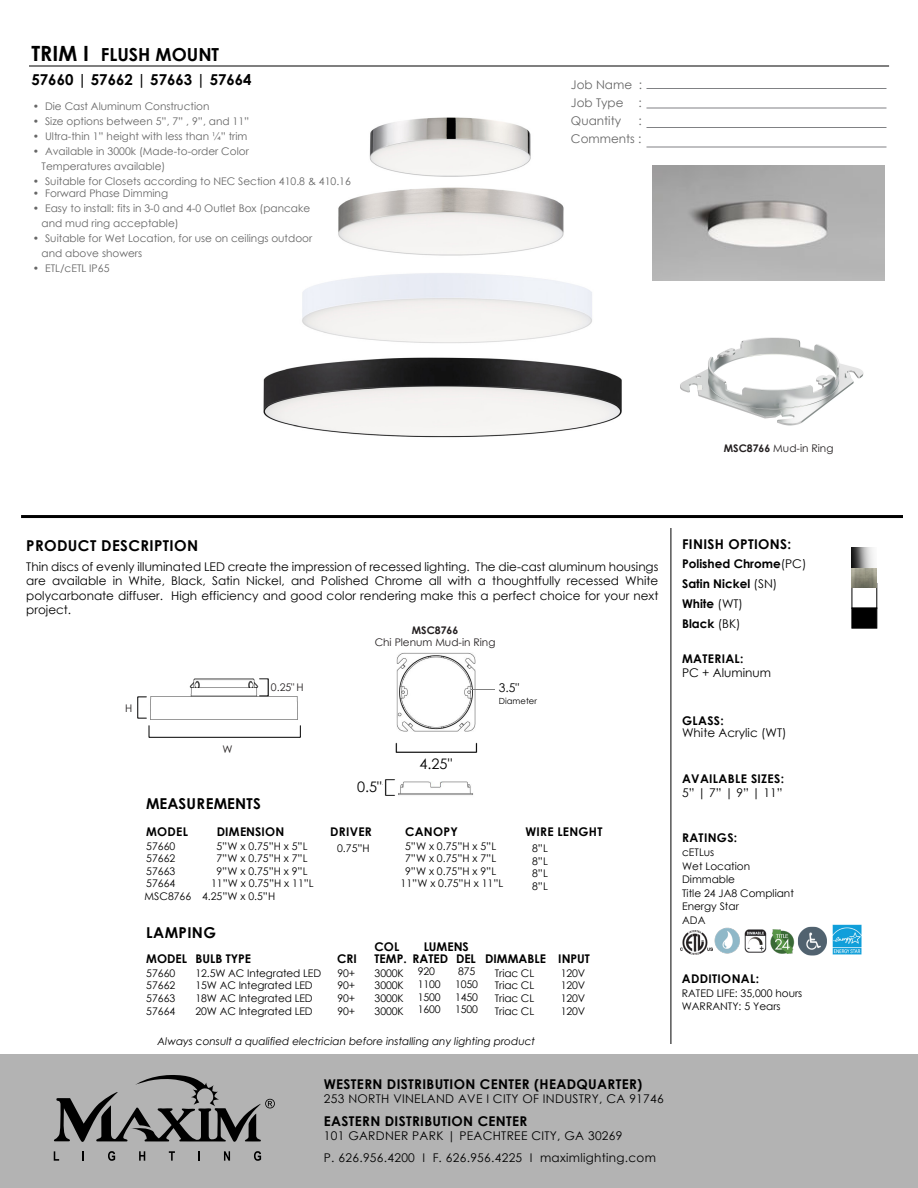
<style>
.page{position:relative;width:918px;height:1188px;background:#fff}
.page>*{position:absolute;margin:0;border:0;box-sizing:border-box;transform-origin:0 0}
.t1{font:700 18px "Century Gothic";color:#000}
.t2{font:700 15px "Century Gothic";letter-spacing:.025em;color:#000}
.t3{font:700 15px "Century Gothic";color:#000}
.t4{font:14.55px "Century Gothic";color:#000}
.t5{font:700 13.5px "Century Gothic";letter-spacing:.025em;color:#000}
.t6{font:700 13.5px "Century Gothic";letter-spacing:.025em;color:#000}
.t7{font:12px/14.4px "Century Gothic";letter-spacing:.025em;color:#000;text-align:justify}
.t8{font:700 12px/19.8px "Century Gothic";color:#000}
.t9{font:700 12px "Century Gothic";letter-spacing:.03em;color:#000}
.t10{font:12px/18px "Century Gothic";color:#666;text-align:justify}
.t11{font:12px "Century Gothic";color:#000}
.t12{font:700 12px "Century Gothic";letter-spacing:.025em;color:#000}
.t13{font:10.5px/12.6px "Century Gothic";letter-spacing:-.01em;color:#000;text-align:justify}
.t14{font:10.5px/15px "Century Gothic";color:#666}
.t15{font:italic 10.5px "Century Gothic";color:#000}
.t16{font:10.5px "Century Gothic";color:#231f20}
.t17{font:700 10.5px "Century Gothic";color:#231f20}
.t18{font:8.4px "Century Gothic";color:#000}
.s1{font-size:21px}
.s2{font-weight:700}
.s3{font-style:inherit}
.s4{font-weight:400}
</style>
<div class="page">
<img style="left:263px;top:117px;width:359px;height:321px">
<hr style="left:29px;top:66px;width:860px;height:1px;background:#000">
<hr style="left:21px;top:515px;width:882px;height:3px;background:#000">
<hr style="left:671px;top:528px;width:1px;height:516px;background:#000">
<img style="left:680px;top:930px;width:32px;height:24px">
<hr style="left:646px;top:88px;width:240px;height:1px;background:#808184">
<hr style="left:646px;top:108px;width:240px;height:1px;background:#808184">
<hr style="left:646px;top:127px;width:240px;height:1px;background:#808184">
<hr style="left:646px;top:147px;width:240px;height:1px;background:#808184">
<div style="left:0;top:1054px;width:918px;height:134px;background:#b3b3b3"></div>
<svg style="left:54px;top:1151px;width:5px;height:10px"></svg>
<svg style="left:108px;top:1151px;width:7px;height:10px"></svg>
<svg style="left:139px;top:1151px;width:6px;height:10px"></svg>
<svg style="left:169px;top:1151px;width:6px;height:10px"></svg>
<svg style="left:198px;top:1151px;width:2px;height:10px"></svg>
<svg style="left:224px;top:1151px;width:6px;height:10px"></svg>
<svg style="left:254px;top:1151px;width:7px;height:10px"></svg>
<svg style="left:54px;top:1075px;width:221px;height:67px"></svg>
<img style="left:745px;top:930px;width:22px;height:23px">
<img style="left:770px;top:929px;width:21px;height:24px">
<img style="left:714px;top:927px;width:26px;height:27px">
<img style="left:852px;top:547px;width:25px;height:41px">
<div style="left:852px;top:608px;width:25px;height:21px;background:#000;border:1px solid #000"></div>
<img style="left:791px;top:926px;width:36px;height:30px">
<img style="left:832px;top:925px;width:29px;height:29px">
<img style="left:653px;top:165px;width:232px;height:115px">
<div style="left:149px;top:725px;width:152px;height:13px;border:1px solid #000"></div>
<img style="left:150px;top:678px;width:148px;height:42px">
<div style="left:259px;top:679px;width:10px;height:17px;border:1px solid #000"></div>
<img style="left:396px;top:652px;width:80px;height:80px">
<img style="left:398px;top:781px;width:75px;height:15px">
<img style="left:395px;top:742px;width:83px;height:11px">
<img style="left:382px;top:779px;width:13px;height:17px">
<img style="left:680px;top:337px;width:184px;height:89px">
<svg style="left:471px;top:689px;width:24px;height:1px"></svg>
<h1 class="t1" style="left:32px;top:41px;width:189px"><span class="s1">TRIM I</span> FLUSH MOUNT</h1>
<h2 class="t3" style="left:32px;top:69px;width:222px">57660 | 57662 | 57663 | 57664</h2>
<p class="t14" style="left:33px;top:98px;width:178px">• Die Cast Aluminum Construction</p>
<p class="t14" style="left:33px;top:113px;width:218px">• Size options between 5”, 7” , 9”, and 11”</p>
<p class="t14" style="left:33px;top:128px;width:216px">• Ultra-thin 1” height with less than ¼” trim</p>
<p class="t14" style="left:42px;top:143px;width:209px;text-indent:-9px">• Available in 3000k (Made-to-order Color<br>Temperatures available)</p>
<p class="t14" style="left:33px;top:173px;width:319px">• Suitable for Closets according to NEC Section 410.8 &amp; 410.16</p>
<p class="t14" style="left:33px;top:186px;width:137px">• Forward Phase Dimming</p>
<p class="t14" style="left:42px;top:201px;width:270px;text-indent:-9px">• Easy to install: fits in 3-0 and 4-0 Outlet Box (pancake and mud ring acceptable)</p>
<p class="t14" style="left:42px;top:231px;width:272px;text-indent:-9px">• Suitable for Wet Location, for use on ceilings outdoor and above showers</p>
<p class="t14" style="left:33px;top:261px;width:78px">• ETL/cETL IP65</p>
<p class="t10" style="left:571px;top:75px;width:73px">Job Name :<br>Job Type :<br>Quantity</p>
<p class="t10" style="left:571px;top:111px;width:72px;text-align:right">:<br>Comments :</p>
<p class="t16" style="left:724px;top:441px;width:111px"><span class="s2">MSC8766</span> Mud-in Ring</p>
<h2 class="t2" style="left:26px;top:534px;width:174px">PRODUCT DESCRIPTION</h2>
<p class="t7" style="left:26px;top:559px;width:634px">Thin discs of evenly illuminated LED create the impression of recessed lighting. The die-cast aluminum housings are available in White, Black, Satin Nickel, and Polished Chrome all with a thoughtfully recessed White polycarbonate diffuser. High efficiency and good color rendering make this a perfect choice for your next project.</p>
<p class="t17" style="left:412px;top:622px;width:48px">MSC8766</p>
<p class="t16" style="left:375px;top:635px;width:122px">Chi Plenum Mud-in Ring</p>
<p class="t16" style="left:125px;top:701px;width:9px">H</p>
<p class="t16" style="left:271px;top:680px;width:34px">0.25" H</p>
<p class="t7" style="left:499px;top:680px;width:22px">3.5"</p>
<p class="t18" style="left:499px;top:695px;width:40px">Diameter</p>
<p class="t16" style="left:223px;top:742px;width:12px">W</p>
<h2 class="t2" style="left:146px;top:793px;width:116px">MEASUREMENTS</h2>
<p class="t8" style="left:146px;top:821px;width:43px">MODEL</p>
<p class="t8" style="left:217px;top:821px;width:69px">DIMENSION</p>
<p class="t13" style="left:146px;top:839px;width:31px">57660<br>57662<br>57663<br>57664</p>
<p class="t13" style="left:211px;top:839px;width:104px;text-align:center">5”W x 0.75”H x 5”L<br>7”W x 0.75”H x 7”L<br>9”W x 0.75”H x 9”L<br>11”W x 0.75”H x 11”L</p>
<p class="t13" style="left:145px;top:890px;width:132px">MSC8766 4.25”W x 0.5”H</p>
<h3 class="t4" style="left:357px;top:776px;width:26px">0.5"</h3>
<p class="t8" style="left:330px;top:821px;width:43px">DRIVER</p>
<p class="t13" style="left:337px;top:842px;width:34px">0.75”H</p>
<h3 class="t4" style="left:420px;top:753px;width:34px">4.25"</h3>
<p class="t8" style="left:405px;top:821px;width:54px">CANOPY</p>
<p class="t13" style="left:401px;top:839px;width:104px;text-align:center">5”W x 0.75”H x 5”L<br>7”W x 0.75”H x 7”L<br>9”W x 0.75”H x 9”L<br>11”W x 0.75”H x 11”L</p>
<p class="t12" style="left:525px;top:823px;width:78px"><span class="s3">WIRE</span> LENGHT</p>
<p class="t13" style="left:532px;top:842px;width:17px">8”L 8”L 8”L 8”L</p>
<h2 class="t2" style="left:146px;top:921px;width:71px">LAMPING</h2>
<p class="t8" style="left:146px;top:948px;width:106px">MODEL BULB TYPE</p>
<p class="t13" style="left:146px;top:967px;width:31px">57660<br>57662<br>57663<br>57664</p>
<p class="t13" style="left:196px;top:967px;width:127px;text-align:left">12.5W AC Integrated LED<br>15W AC Integrated LED<br>18W AC Integrated LED<br>20W AC Integrated LED</p>
<p class="t8" style="left:337px;top:948px;width:21px">CRI</p>
<p class="t13" style="left:338px;top:967px;width:19px">90+ 90+ 90+ 90+</p>
<p class="t8" style="left:413px;top:939px;width:65px;line-height:12.5px;text-align:center">LUMENS<br>RATED DEL</p>
<p class="t13" style="left:418px;top:965px;width:24px;text-align:left">920<br>1100<br>1500<br>1600</p>
<p class="t13" style="left:455px;top:965px;width:24px;text-align:left">875<br>1050<br>1450<br>1500</p>
<p class="t8" style="left:375px;top:940px;width:34px;line-height:12px">COL<br>TEMP.</p>
<p class="t13" style="left:375px;top:967px;width:31px">3000K 3000K 3000K 3000K</p>
<p class="t8" style="left:485px;top:948px;width:62px">DIMMABLE</p>
<p class="t13" style="left:495px;top:967px;width:41px">Triac CL Triac CL Triac CL Triac CL</p>
<p class="t8" style="left:558px;top:948px;width:33px">INPUT</p>
<p class="t13" style="left:561px;top:967px;width:26px">120V 120V 120V 120V</p>
<p class="t15" style="left:158px;top:1034px;width:379px">Always consult a qualified electrician before installing any lighting product</p>
<p class="t5" style="left:324px;top:1073px;width:320px">WESTERN DISTRIBUTION CENTER (HEADQUARTER)</p>
<p class="t7" style="left:324px;top:1091px;width:341px">253 NORTH VINELAND AVE I CITY OF INDUSTRY, CA 91746</p>
<p class="t5" style="left:324px;top:1111px;width:205px">EASTERN DISTRIBUTION CENTER</p>
<p class="t7" style="left:324px;top:1125px;width:334px;line-height:21.5px">101 GARDNER PARK | PEACHTREE CITY, GA 30269<br>P. 626.956.4200 I F. 626.956.4225 I maximlighting.com</p>
<p class="t6" style="left:682px;top:534px;width:111px">FINISH OPTIONS:</p>
<p class="t8" style="left:682px;top:554px;width:126px">Polished Chrome<span class="s4">(PC)<br></span>Satin Nickel <span class="s4">(SN)<br></span>White <span class="s4">(WT)<br></span>Black <span class="s4">(BK)</span></p>
<p class="t9" style="left:682px;top:650px;width:63px">MATERIAL:</p>
<p class="t11" style="left:682px;top:664px;width:90px">PC + Aluminum</p>
<p class="t8" style="left:682px;top:710px;width:43px">GLASS:</p>
<p class="t11" style="left:682px;top:724px;width:106px">White Acrylic (WT)</p>
<p class="t9" style="left:682px;top:769px;width:104px">AVAILABLE SIZES:</p>
<p class="t7" style="left:682px;top:785px;width:102px">5” | 7” | 9” | 11”</p>
<p class="t9" style="left:682px;top:828px;width:57px">RATINGS:</p>
<p class="t13" style="left:682px;top:845px;width:113px;line-height:13.5px;text-align:left">cETLus<br>Wet Location<br>Dimmable<br>Title 24 JA8 Compliant<br>Energy Star<br>ADA</p>
<p class="t9" style="left:682px;top:969px;width:79px">ADDITIONAL:</p>
<p class="t13" style="left:682px;top:986px;width:122px;line-height:13.5px">RATED LIFE: 35,000 hours<br>WARRANTY: 5 Years</p>
</div>
